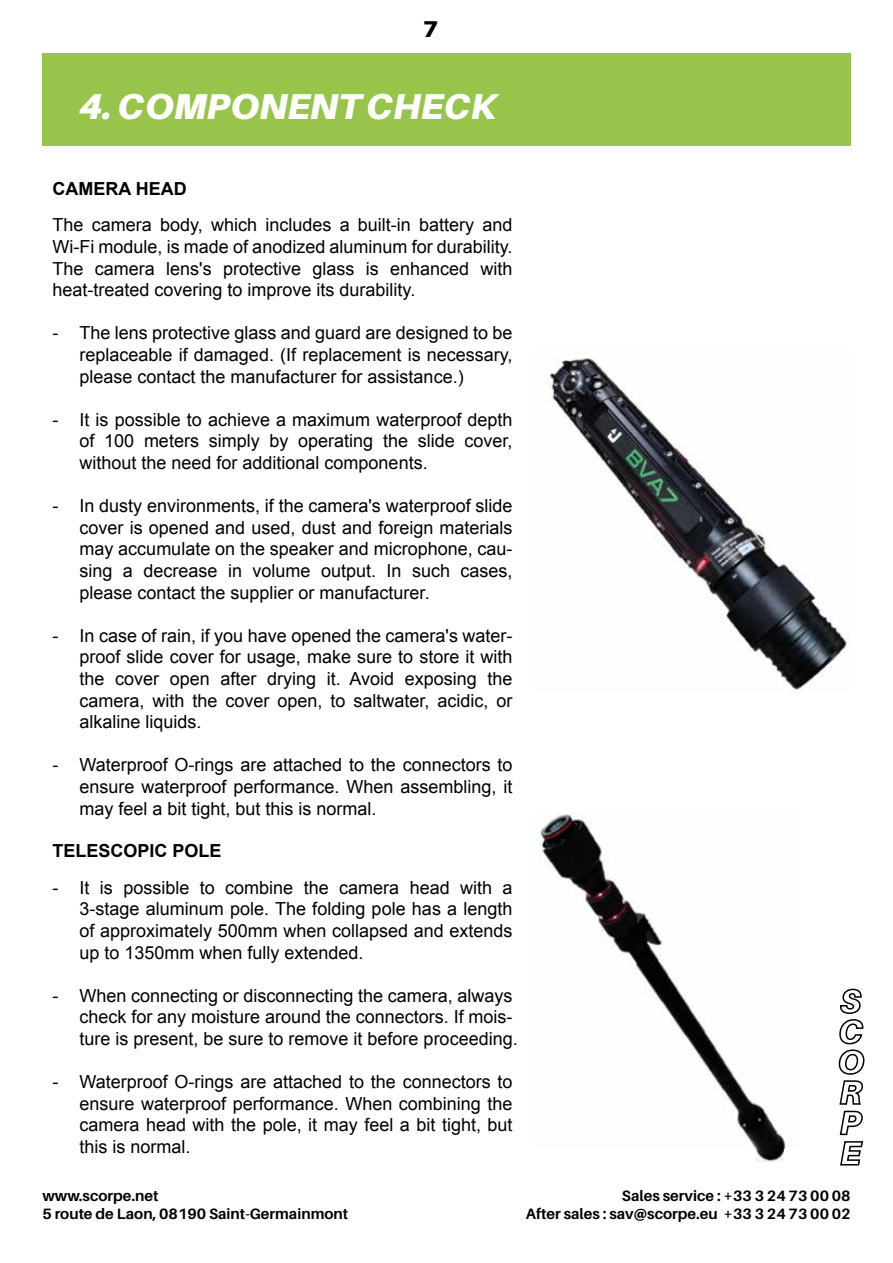
<style>
.page{position:relative;width:893px;height:1263px;background:#fff}
.page>*{position:absolute;margin:0;border:0;box-sizing:border-box;transform-origin:0 0}
.t1{font:italic 900 36px "Aileron";color:#fff}
.t2{font:900 22.95px "Aileron";color:#000}
.t3{font:18px/21.6px "Arial";color:#000;text-align:justify}
.t4{font:700 18px "Arial";color:#000}
.t5{font:700 15px/18px "Aileron";color:#000}
</style>
<div class="page">
<div style="left:42px;top:53px;width:809px;height:93px;background:#98c44c"></div>
<img style="left:548px;top:358px;width:302px;height:334px">
<img style="left:538px;top:813px;width:251px;height:349px">
<div style="left:522px;top:1149px;width:233px;height:17px;background:#fff"></div>
<div style="left:784px;top:1149px;width:20px;height:17px;background:#fff"></div>
<svg style="left:838px;top:988px;width:27px;height:178px"></svg>
<p class="t2" style="left:423px;top:16px;width:17px">7</p>
<h1 class="t1" style="left:79px;top:85px;width:420px">4. COMPONENT CHECK</h1>
<p class="t4" style="left:53px;top:178px;width:136px">CAMERA HEAD</p>
<p class="t3" style="left:52px;top:214px;width:462px">The camera body, which includes a built-in battery and Wi-Fi module, is made of anodized aluminum for durability.<br>The camera lens's protective glass is enhanced with heat-treated covering to improve its durability.</p>
<p class="t3" style="left:79px;top:322px;width:435px;text-indent:-27px">- The lens protective glass and guard are designed to be replaceable if damaged. (If replacement is necessary, please contact the manufacturer for assistance.)</p>
<p class="t3" style="left:79px;top:409px;width:435px;text-indent:-27px">- It is possible to achieve a maximum waterproof depth of 100 meters simply by operating the slide cover, without the need for additional components.</p>
<p class="t3" style="left:79px;top:495px;width:435px;text-indent:-27px">- In dusty environments, if the camera's waterproof slide cover is opened and used, dust and foreign materials may accumulate on the speaker and microphone, cau&shy;sing a decrease in volume output. In such cases, please contact the supplier or manufacturer.</p>
<p class="t3" style="left:79px;top:625px;width:435px;text-indent:-27px">- In case of rain, if you have opened the camera's water&shy;proof slide cover for usage, make sure to store it with the cover open after drying it. Avoid exposing the camera, with the cover open, to saltwater, acidic, or alkaline liquids.</p>
<p class="t3" style="left:79px;top:754px;width:435px;text-indent:-27px">- Waterproof O-rings are attached to the connectors to ensure waterproof performance. When assembling, it may feel a bit tight, but this is normal.</p>
<p class="t4" style="left:52px;top:841px;width:171px">TELESCOPIC POLE</p>
<p class="t3" style="left:79px;top:877px;width:435px;text-indent:-27px">- It is possible to combine the camera head with a 3-stage aluminum pole. The folding pole has a length of approximately 500mm when collapsed and extends up to 1350mm when fully extended.</p>
<p class="t3" style="left:79px;top:985px;width:440px;text-align:left;text-indent:-27px">- When connecting or disconnecting the camera, always check for any moisture around the connectors. If mois&shy;ture is present, be sure to remove it before proceeding.</p>
<p class="t3" style="left:79px;top:1071px;width:435px;text-indent:-27px">- Waterproof O-rings are attached to the connectors to ensure waterproof performance. When combining the camera head with the pole, it may feel a bit tight, but this is normal.</p>
<p class="t5" style="left:42px;top:1186px;width:307px">www.scorpe.net<br>5 route de Laon, 08190 Saint-Germainmont</p>
<p class="t5" style="left:526px;top:1186px;width:326px;text-align:right">Sales service : +33 3 24 73 00 08<br>After sales : sav@scorpe.eu +33 3 24 73 00 02</p>
</div>
